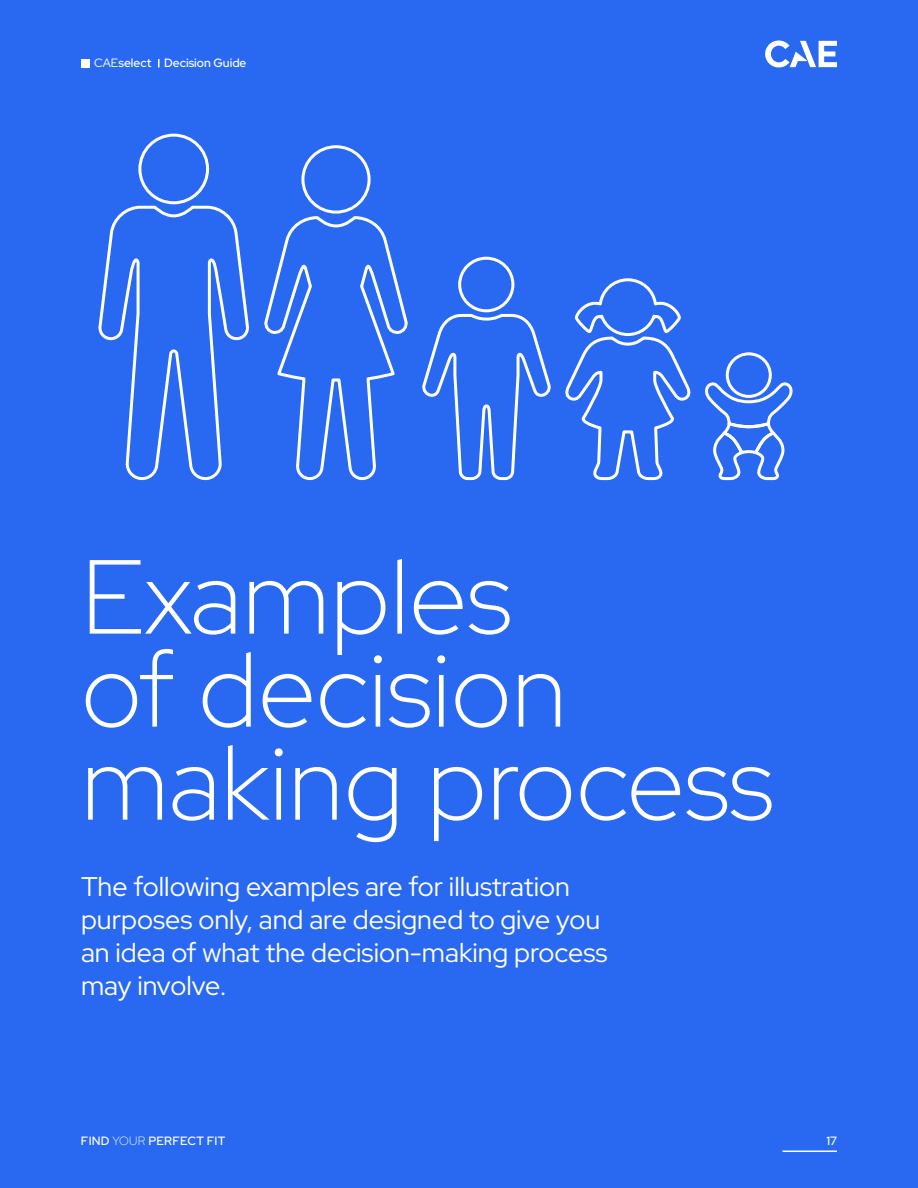
<style>
.page{position:relative;width:918px;height:1188px;background:#2969f2}
.page>*{position:absolute;margin:0;border:0;box-sizing:border-box;transform-origin:0 0}
.t1{font:300 105px/93px "Red Hat Display";color:#fff}
.t2{font:27px/33px "Red Hat Display";color:#fff}
.t3{font:500 12px "Red Hat Display";color:#fff}
.t4{font:600 12px "Red Hat Display";letter-spacing:.02em;color:#fff}
.s1{font-weight:400}
.s2{font-weight:600}
.s3{font-weight:300}
</style>
<div class="page">
<div style="left:81px;top:59px;width:8px;height:9px;background:#fff"></div>
<svg style="left:158px;top:59px;width:2px;height:9px"></svg>
<hr style="left:782px;top:1151px;width:55px;height:1px;background:#fff">
<div style="left:458px;top:257px;width:56px;height:55px;border:3px solid #fff;border-radius:50%"></div>
<svg style="left:422px;top:312px;width:129px;height:169px"></svg>
<div style="left:301px;top:145px;width:70px;height:69px;border:3px solid #fff;border-radius:50%"></div>
<svg style="left:264px;top:218px;width:144px;height:263px"></svg>
<svg style="left:565px;top:278px;width:126px;height:203px"></svg>
<div style="left:726px;top:352px;width:46px;height:46px;border:3px solid #fff;border-radius:50%"></div>
<svg style="left:705px;top:379px;width:88px;height:102px"></svg>
<div style="left:138px;top:134px;width:71px;height:70px;border:3px solid #fff;border-radius:50%"></div>
<svg style="left:98px;top:204px;width:151px;height:277px"></svg>
<svg style="left:765px;top:41px;width:72px;height:27px"></svg>
<p class="t3" style="left:94px;top:55px;width:154px"><span class="s1">CAE</span><span class="s2">select</span> Decision Guide</p>
<h1 class="t1" style="left:81px;top:548px;width:694px">Examples<br>of decision making process</h1>
<p class="t2" style="left:81px;top:870px;width:528px">The following examples are for illustration purposes only, and are designed to give you an idea of what the decision-making process may involve.</p>
<p class="t4" style="left:81px;top:1133px;width:146px">FIND <span class="s3">YOUR</span> PERFECT FIT</p>
<p class="t3" style="left:826px;top:1133px;width:12px">17</p>
</div>
